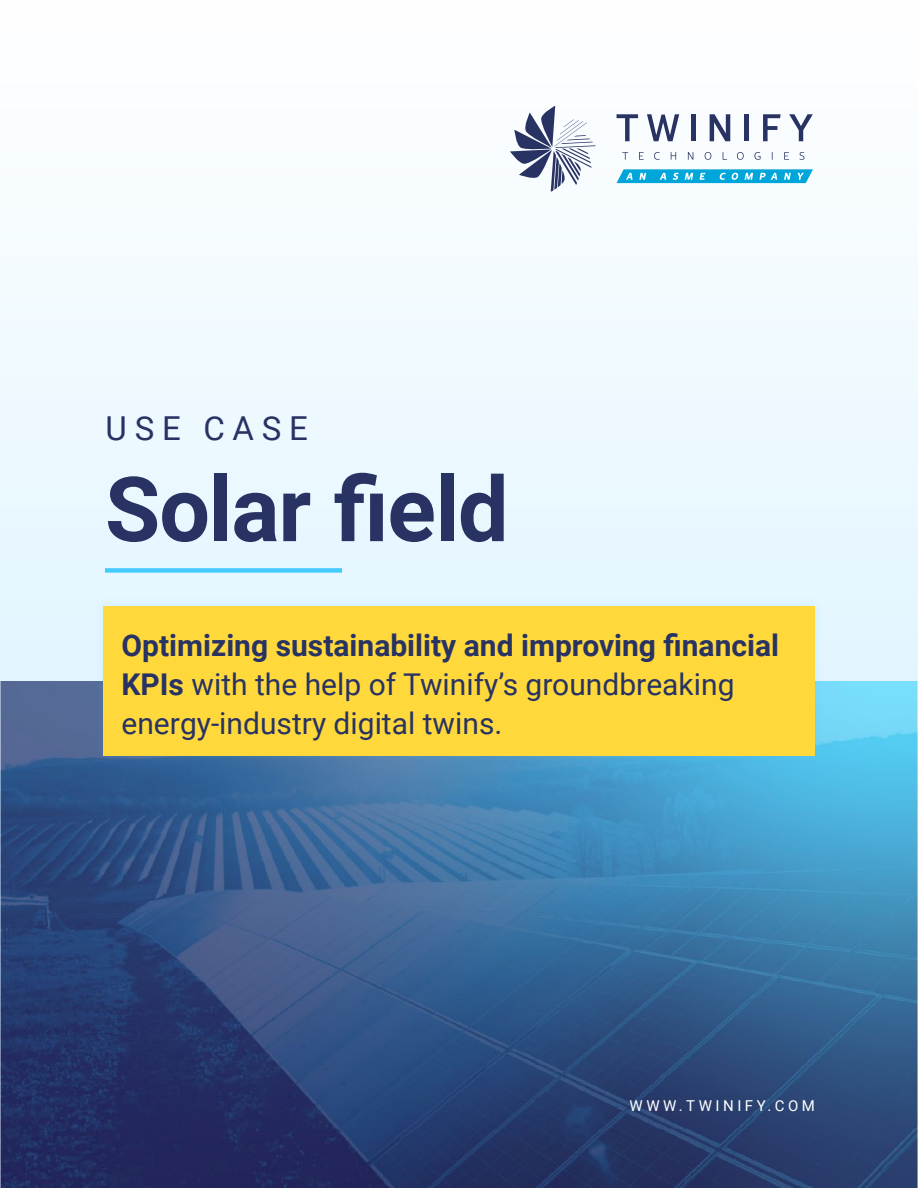
<style>
.page{position:relative;width:918px;height:1188px;background:#f2fbff}
.page>*{position:absolute;margin:0;border:0;box-sizing:border-box;transform-origin:0 0}
.t1{font:700 90px "Roboto";letter-spacing:-.01em;color:#283364}
.t2{font:33px "Roboto";letter-spacing:.235em;color:#283364}
.t3{font:30px/39px "Roboto";color:#283364}
.t4{font:15px "Roboto";letter-spacing:.235em;color:#fff}
.s1{font-weight:700}
</style>
<div class="page">
<svg style="left:510px;top:106px;width:86px;height:86px"></svg>
<svg style="left:617px;top:114px;width:21px;height:27px"></svg>
<svg style="left:647px;top:114px;width:32px;height:27px"></svg>
<hr style="left:691px;top:114px;width:4px;height:27px;background:#293363">
<svg style="left:710px;top:114px;width:20px;height:27px"></svg>
<div style="left:744px;top:114px;width:5px;height:27px;background:#293363"></div>
<svg style="left:763px;top:114px;width:18px;height:27px"></svg>
<svg style="left:789px;top:114px;width:24px;height:27px"></svg>
<svg style="left:622px;top:152px;width:183px;height:8px"></svg>
<svg style="left:617px;top:169px;width:196px;height:14px;background:#2db5df"></svg>
<img style="left:0;top:681px;width:918px;height:507px">
<div style="left:95px;top:598px;width:729px;height:166px;background:#4cf;opacity:.2"></div>
<div style="left:104px;top:606px;width:711px;height:150px;background:#ffd93b"></div>
<div style="left:105px;top:568px;width:237px;height:5px;background:#4cf"></div>
<p class="t2" style="left:106px;top:405px;width:204px">USE CASE</p>
<h1 class="t1" style="left:105px;top:446px;width:405px">Solar field</h1>
<p class="t3" style="left:122px;top:625px;width:659px"><span class="s1">Optimizing sustainability and improving financial<br>KPIs</span> with the help of Twinify’s groundbreaking energy-industry digital twins.</p>
<p class="t4" style="left:630px;top:1095px;width:187px">WWW.TWINIFY.COM</p>
</div>
